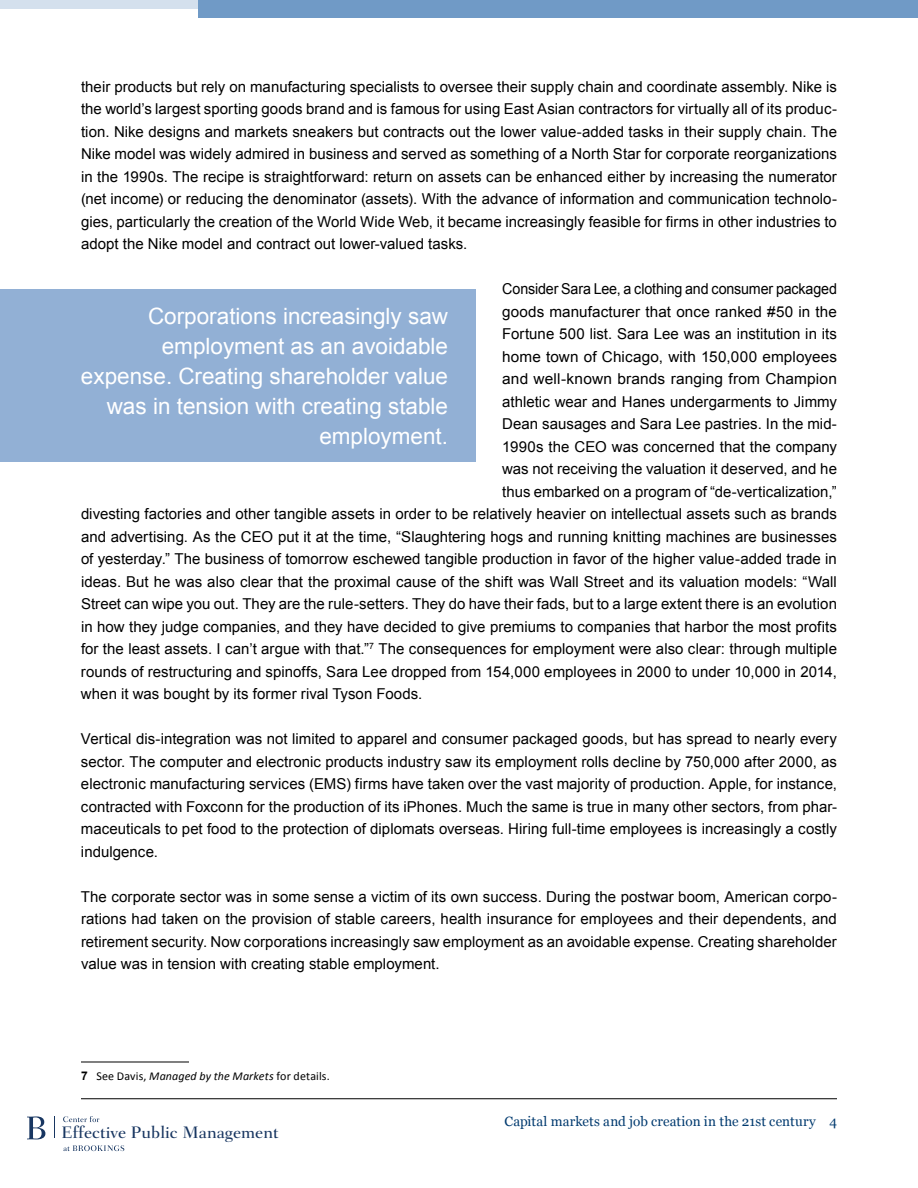
<style>
.page{position:relative;width:918px;height:1188px;background:#fff}
.page>*{position:absolute;margin:0;border:0;box-sizing:border-box;transform-origin:0 0}
.t1{font:22.5px/30px "Arial";color:#fff;text-align:right}
.t2{font:500 16.95px "Fairfield LT Std";color:#183661}
.t3{font:15px/22.5px "Arial";letter-spacing:.005em;color:#000;text-align:justify}
.t4{font:15px "Arial";letter-spacing:.005em;color:#000;scale:.95 1}
.t5{font:13.5px "Georgia";letter-spacing:.01em;color:#003a6f}
.t6{font:12px "Calibri";letter-spacing:.01em;color:#000}
.s1{font-family:"Arial";font-weight:700}
.s2{font-style:italic}
</style>
<div class="page">
<hr style="left:81px;top:1098px;width:756px;height:1px;background:#000">
<svg style="left:63px;top:1116px;width:36px;height:6px"></svg>
<svg style="left:63px;top:1145px;width:61px;height:6px"></svg>
<svg style="left:54px;top:1116px;width:1px;height:22px"></svg>
<svg style="left:27px;top:1116px;width:18px;height:23px"></svg>
<div style="left:198px;top:0;width:720px;height:18px;background:#709ac6"></div>
<div style="left:0;top:0;width:198px;height:9px;background:#d4e0ed"></div>
<hr style="left:81px;top:1062px;width:108px;height:1px;background:#000">
<div style="left:0;top:290px;width:475px;height:172px;background:#92b0d5"></div>
<p class="t3" style="left:81px;top:76px;width:758px">their products but rely on manufacturing specialists to oversee their supply chain and coordinate assembly. Nike is the world’s largest sporting goods brand and is famous for using East Asian contractors for virtually all of its produc&shy;tion. Nike designs and markets sneakers but contracts out the lower value-added tasks in their supply chain. The Nike model was widely admired in business and served as something of a North Star for corporate reorganizations in the 1990s. The recipe is straightforward: return on assets can be enhanced either by increasing the numerator (net income) or reducing the denominator (assets). With the advance of information and communication technolo&shy;gies, particularly the creation of the World Wide Web, it became increasingly feasible for firms in other industries to adopt the Nike model and contract out lower-valued tasks.</p>
<p class="t4" style="left:502px;top:279px;width:354px">Consider Sara Lee, a clothing and consumer packaged</p>
<p class="t3" style="left:502px;top:301px;width:336px">goods manufacturer that once ranked #50 in the</p>
<p class="t3" style="left:502px;top:323px;width:336px">Fortune 500 list. Sara Lee was an institution in its</p>
<p class="t3" style="left:502px;top:346px;width:336px">home town of Chicago, with 150,000 employees</p>
<p class="t3" style="left:502px;top:368px;width:336px">and well-known brands ranging from Champion</p>
<p class="t3" style="left:502px;top:391px;width:336px">athletic wear and Hanes undergarments to Jimmy</p>
<p class="t3" style="left:502px;top:413px;width:336px">Dean sausages and Sara Lee pastries. In the mid-</p>
<p class="t3" style="left:502px;top:436px;width:336px">1990s the CEO was concerned that the company</p>
<p class="t3" style="left:502px;top:458px;width:336px">was not receiving the valuation it deserved, and he</p>
<p class="t3" style="left:502px;top:481px;width:336px">thus embarked on a program of “de-verticalization,”</p>
<p class="t3" style="left:81px;top:503px;width:757px">divesting factories and other tangible assets in order to be relatively heavier on intellectual assets such as brands</p>
<p class="t3" style="left:81px;top:526px;width:758px">and advertising. As the CEO put it at the time, “Slaughtering hogs and running knitting machines are businesses</p>
<p class="t3" style="left:81px;top:548px;width:757px">of yesterday.” The business of tomorrow eschewed tangible production in favor of the higher value-added trade in</p>
<p class="t3" style="left:81px;top:571px;width:757px">ideas. But he was also clear that the proximal cause of the shift was Wall Street and its valuation models: “Wall</p>
<p class="t3" style="left:81px;top:593px;width:758px">Street can wipe you out. They are the rule-setters. They do have their fads, but to a large extent there is an evolution</p>
<p class="t3" style="left:81px;top:616px;width:757px">in how they judge companies, and they have decided to give premiums to companies that harbor the most profits</p>
<p class="t3" style="left:81px;top:638px;width:758px">for the least assets. I can’t argue with that.”<sup>7</sup> The consequences for employment were also clear: through multiple</p>
<p class="t3" style="left:81px;top:661px;width:758px">rounds of restructuring and spinoffs, Sara Lee dropped from 154,000 employees in 2000 to under 10,000 in 2014,</p>
<p class="t3" style="left:81px;top:683px;width:343px">when it was bought by its former rival Tyson Foods.</p>
<p class="t3" style="left:81px;top:728px;width:758px">Vertical dis-integration was not limited to apparel and consumer packaged goods, but has spread to nearly every sector. The computer and electronic products industry saw its employment rolls decline by 750,000 after 2000, as electronic manufacturing services (EMS) firms have taken over the vast majority of production. Apple, for instance, contracted with Foxconn for the production of its iPhones. Much the same is true in many other sectors, from phar&shy;maceuticals to pet food to the protection of diplomats overseas. Hiring full-time employees is increasingly a costly indulgence.</p>
<p class="t3" style="left:81px;top:886px;width:758px">The corporate sector was in some sense a victim of its own success. During the postwar boom, American corpo&shy;rations had taken on the provision of stable careers, health insurance for employees and their dependents, and retirement security. Now corporations increasingly saw employment as an avoidable expense. Creating shareholder value was in tension with creating stable employment.</p>
<h1 class="t1" style="left:81px;top:301px;width:369px">Corporations increasingly saw employment as an avoidable expense. Creating shareholder value was in tension with creating stable employment.</h1>
<p class="t6" style="left:81px;top:1068px;width:250px"><span class="s1">7</span> See Davis, <span class="s2">Managed by the Markets</span> for details.</p>
<p class="t2" style="left:61px;top:1123px;width:219px">Effective Public Management</p>
<p class="t5" style="left:504px;top:1112px;width:334px">Capital markets and job creation in the 21st century 4</p>
</div>
